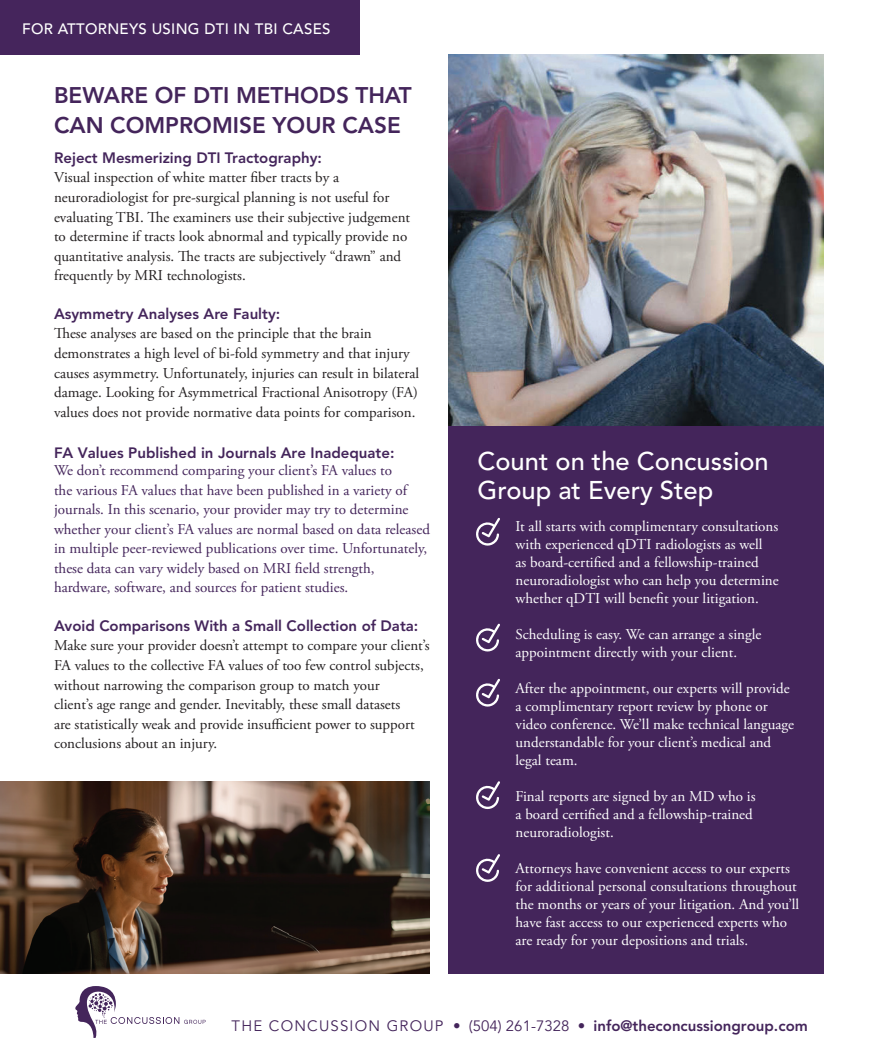
<style>
.page{position:relative;width:878px;height:1048px;background:#fff}
.page>*{position:absolute;margin:0;border:0;box-sizing:border-box;transform-origin:0 0}
.t1{font:500 25.5px/28.5px "Avenir";color:#fff}
.t2{font:800 22.5px/30px "Avenir";color:#44255b}
.t3{font:15px/19.5px "Adobe Garamond Pro";color:#231f20}
.t4{font:15px/18px "Adobe Garamond Pro";color:#fff}
.t5{font:15px/19.5px "Adobe Garamond Pro";color:#44255b}
.t6{font:800 15px "Avenir";color:#44255b}
.t7{font:15px "Avenir";letter-spacing:.08em;color:#44255b}
.t8{font:500 15px "Avenir";letter-spacing:.02em;color:#fff}
.s1{font-weight:800}
</style>
<div class="page">
<div style="left:448px;top:426px;width:376px;height:547px;background:#44255b"></div>
<svg style="left:476px;top:854px;width:24px;height:28px"></svg>
<svg style="left:476px;top:781px;width:24px;height:28px"></svg>
<svg style="left:476px;top:678px;width:24px;height:29px"></svg>
<svg style="left:476px;top:623px;width:24px;height:29px"></svg>
<svg style="left:476px;top:518px;width:24px;height:28px"></svg>
<div style="left:0;top:0;width:360px;height:54px;background:#45255c"></div>
<svg style="left:75px;top:986px;width:131px;height:52px"></svg>
<img style="left:448px;top:54px;width:376px;height:372px">
<img style="left:0;top:781px;width:430px;height:192px">
<p class="t8" style="left:22px;top:20px;width:310px">FOR ATTORNEYS USING DTI IN TBI CASES</p>
<h2 class="t2" style="left:54px;top:80px;width:359px">BEWARE OF DTI METHODS THAT<br>CAN COMPROMISE YOUR CASE</h2>
<p class="t6" style="left:54px;top:149px;width:269px">Reject Mesmerizing DTI Tractography:</p>
<p class="t3" style="left:54px;top:168px;width:358px">Visual inspection of white matter fiber tracts by a neuroradiologist for pre-surgical planning is not useful for evaluating TBI. The examiners use their subjective judgement to determine if tracts look abnormal and typically provide no quantitative analysis. The tracts are subjectively “drawn” and frequently by MRI technologists.</p>
<p class="t6" style="left:54px;top:305px;width:228px">Asymmetry Analyses Are Faulty:</p>
<p class="t3" style="left:54px;top:324px;width:366px">These analyses are based on the principle that the brain demonstrates a high level of bi-fold symmetry and that injury causes asymmetry. Unfortunately, injuries can result in bilateral damage. Looking for Asymmetrical Fractional Anisotropy (FA) values does not provide normative data points for comparison.</p>
<p class="t6" style="left:54px;top:441px;width:342px">FA Values Published in Journals Are Inadequate:</p>
<p class="t5" style="left:54px;top:461px;width:377px">We don’t recommend comparing your client’s FA values to<br>the various FA values that have been published in a variety of journals. In this scenario, your provider may try to determine whether your client’s FA values are normal based on data released in multiple peer-reviewed publications over time. Unfortunately, these data can vary widely based on MRI field strength, hardware, software, and sources for patient studies.</p>
<p class="t6" style="left:54px;top:617px;width:366px">Avoid Comparisons With a Small Collection of Data:</p>
<p class="t3" style="left:54px;top:636px;width:377px">Make sure your provider doesn’t attempt to compare your client’s FA values to the collective FA values of too few control subjects, without narrowing the comparison group to match your<br>client’s age range and gender. Inevitably, these small datasets<br>are statistically weak and provide insufficient power to support conclusions about an injury.</p>
<h1 class="t1" style="left:477px;top:448px;width:293px">Count on the Concussion<br>Group at Every Step</h1>
<p class="t4" style="left:515px;top:518px;width:265px">It all starts with complimentary consultations with experienced qDTI radiologists as well<br>as board-certified and a fellowship-trained neuroradiologist who can help you determine whether qDTI will benefit your litigation.</p>
<p class="t4" style="left:515px;top:626px;width:247px">Scheduling is easy. We can arrange a single appointment directly with your client.</p>
<p class="t4" style="left:515px;top:680px;width:280px">After the appointment, our experts will provide a complimentary report review by phone or video conference. We’ll make technical language understandable for your client’s medical and legal team.</p>
<p class="t4" style="left:515px;top:788px;width:241px">Final reports are signed by an MD who is a board certified and a fellowship-trained neuroradiologist.</p>
<p class="t4" style="left:515px;top:860px;width:285px">Attorneys have convenient access to our experts for additional personal consultations throughout the months or years of your litigation. And you’ll have fast access to our experienced experts who are ready for your depositions and trials.</p>
<p class="t7" style="left:231px;top:1017px;width:577px">THE CONCUSSION GROUP • (504) 261-7328 • <span class="s1">info@theconcussiongroup.com</span></p>
</div>
